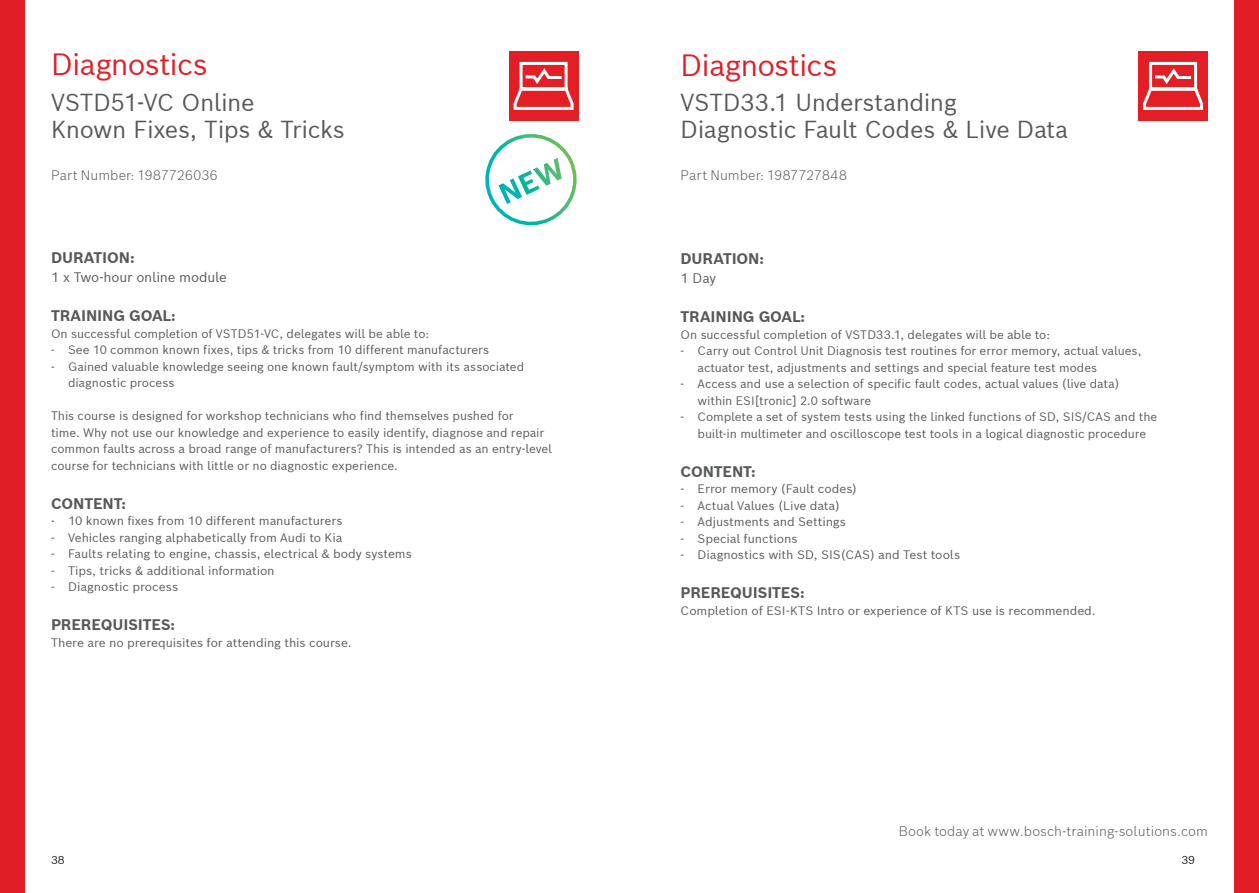
<style>
.page{position:relative;width:1259px;height:893px;background:#fff}
.page>*{position:absolute;margin:0;border:0;box-sizing:border-box;transform-origin:0 0}
.Headlines_Light_24_2{font:30px "Bosch Sans";letter-spacing:-.03em;color:#e11e25}
.Headlines_Light_24_2-2{font:24px/27px "Bosch Sans";letter-spacing:-.015em;color:#57585a}
.Fließtext_Light_10_1{font:700 15px "Bosch Sans";letter-spacing:-.01em;color:#57585a}
.Headlines_Light_24_2-3{font:300 13.5px "Bosch Sans";letter-spacing:.005em;color:#57585a}
.Fließtext_Light_10_1-2{font:13.5px "Bosch Sans";letter-spacing:-.015em;color:#57585a}
.Fließtext_Light_10_1-3{font:12px/16.5px "Bosch Sans";letter-spacing:-.01em;color:#57585a}
.t1{font:11.25px "Bosch Sans";color:#231f20}
</style>
<div class="page">
<div style="left:0;top:0;width:24px;height:893px;background:#e11e25"></div>
<div style="left:1234px;top:0;width:25px;height:893px;background:#e11e25"></div>
<div style="left:509px;top:51px;width:69px;height:70px;background:#e31e25"></div>
<svg style="left:513px;top:61px;width:61px;height:49px"></svg>
<div style="left:1138px;top:51px;width:70px;height:70px;background:#e31e25"></div>
<svg style="left:1143px;top:61px;width:61px;height:49px"></svg>
<svg style="left:485px;top:134px;width:92px;height:92px"></svg>
<p class="Headlines_Light_24_2" style="left:51px;top:44px;width:158px">Diagnostics</p>
<p class="Headlines_Light_24_2-2" style="left:51px;top:87px;width:205px">VSTD51-VC Online</p>
<p class="Headlines_Light_24_2-2" style="left:51px;top:114px;width:295px">Known Fixes, Tips &amp; Tricks</p>
<p class="Headlines_Light_24_2-3" style="left:51px;top:166px;width:168px">Part Number: 1987726036</p>
<p class="Fließtext_Light_10_1" style="left:51px;top:247px;width:85px">DURATION:</p>
<p class="Fließtext_Light_10_1-2" style="left:51px;top:268px;width:177px">1 x Two-hour online module</p>
<p class="Fließtext_Light_10_1" style="left:51px;top:306px;width:126px">TRAINING GOAL:</p>
<p class="Fließtext_Light_10_1-3" style="left:51px;top:325px;width:379px">On successful completion of VSTD51-VC, delegates will be able to:</p>
<p class="Fließtext_Light_10_1-3" style="left:51px;top:341px;width:440px">- See 10 common known fixes, tips &amp; tricks from 10 different manufacturers</p>
<p class="Fließtext_Light_10_1-3" style="left:68px;top:358px;width:458px;text-indent:-17px">- Gained valuable knowledge seeing one known fault/symptom with its associated diagnostic process</p>
<p class="Fließtext_Light_10_1-3" style="left:51px;top:407px;width:502px">This course is designed for workshop technicians who find themselves pushed for<br>time. Why not use our knowledge and experience to easily identify, diagnose and repair common faults across a broad range of manufacturers? This is intended as an entry-level course for technicians with little or no diagnostic experience.</p>
<p class="Fließtext_Light_10_1" style="left:51px;top:493px;width:77px">CONTENT:</p>
<p class="Fließtext_Light_10_1-3" style="left:51px;top:512px;width:293px">- 10 known fixes from 10 different manufacturers</p>
<p class="Fließtext_Light_10_1-3" style="left:51px;top:529px;width:293px">- Vehicles ranging alphabetically from Audi to Kia</p>
<p class="Fließtext_Light_10_1-3" style="left:51px;top:545px;width:362px">- Faults relating to engine, chassis, electrical &amp; body systems</p>
<p class="Fließtext_Light_10_1-3" style="left:51px;top:562px;width:225px">- Tips, tricks &amp; additional information</p>
<p class="Fließtext_Light_10_1-3" style="left:51px;top:578px;width:129px">- Diagnostic process</p>
<p class="Fließtext_Light_10_1" style="left:51px;top:615px;width:126px">PREREQUISITES:</p>
<p class="Fließtext_Light_10_1-3" style="left:51px;top:634px;width:302px">There are no prerequisites for attending this course.</p>
<p class="Headlines_Light_24_2" style="left:680px;top:45px;width:158px">Diagnostics</p>
<p class="Headlines_Light_24_2-2" style="left:680px;top:88px;width:389px">VSTD33.1 Understanding<br>Diagnostic Fault Codes &amp; Live Data</p>
<p class="Headlines_Light_24_2-3" style="left:680px;top:167px;width:168px">Part Number: 1987727848</p>
<p class="Fließtext_Light_10_1" style="left:680px;top:248px;width:85px">DURATION:</p>
<p class="Fließtext_Light_10_1-2" style="left:680px;top:269px;width:37px">1 Day</p>
<p class="Fließtext_Light_10_1" style="left:680px;top:307px;width:126px">TRAINING GOAL:</p>
<p class="Fließtext_Light_10_1-3" style="left:680px;top:326px;width:371px">On successful completion of VSTD33.1, delegates will be able to:</p>
<p class="Fließtext_Light_10_1-3" style="left:697px;top:342px;width:445px;text-indent:-17px">- Carry out Control Unit Diagnosis test routines for error memory, actual values, actuator test, adjustments and settings and special feature test modes</p>
<p class="Fließtext_Light_10_1-3" style="left:697px;top:375px;width:423px;text-indent:-17px">- Access and use a selection of specific fault codes, actual values (live data) within ESI[tronic] 2.0 software</p>
<p class="Fließtext_Light_10_1-3" style="left:680px;top:408px;width:478px;text-align:center">- Complete a set of system tests using the linked functions of SD, SIS/CAS and the built-in multimeter and oscilloscope test tools in a logical diagnostic procedure</p>
<p class="Fließtext_Light_10_1" style="left:680px;top:461px;width:77px">CONTENT:</p>
<p class="Fließtext_Light_10_1-3" style="left:680px;top:480px;width:178px">- Error memory (Fault codes)</p>
<p class="Fließtext_Light_10_1-3" style="left:680px;top:497px;width:161px">- Actual Values (Live data)</p>
<p class="Fließtext_Light_10_1-3" style="left:680px;top:513px;width:167px">- Adjustments and Settings</p>
<p class="Fließtext_Light_10_1-3" style="left:680px;top:530px;width:118px">- Special functions</p>
<p class="Fließtext_Light_10_1-3" style="left:680px;top:546px;width:281px">- Diagnostics with SD, SIS(CAS) and Test tools</p>
<p class="Fließtext_Light_10_1" style="left:680px;top:583px;width:126px">PREREQUISITES:</p>
<p class="Fließtext_Light_10_1-3" style="left:680px;top:602px;width:416px">Completion of ESI-KTS Intro or experience of KTS use is recommended.</p>
<p class="Headlines_Light_24_2-3" style="left:898px;top:822px;width:311px">Book today at www.bosch-training-solutions.com</p>
<p class="t1" style="left:51px;top:853px;width:15px">38</p>
<p class="t1" style="left:1181px;top:853px;width:15px">39</p>
</div>
